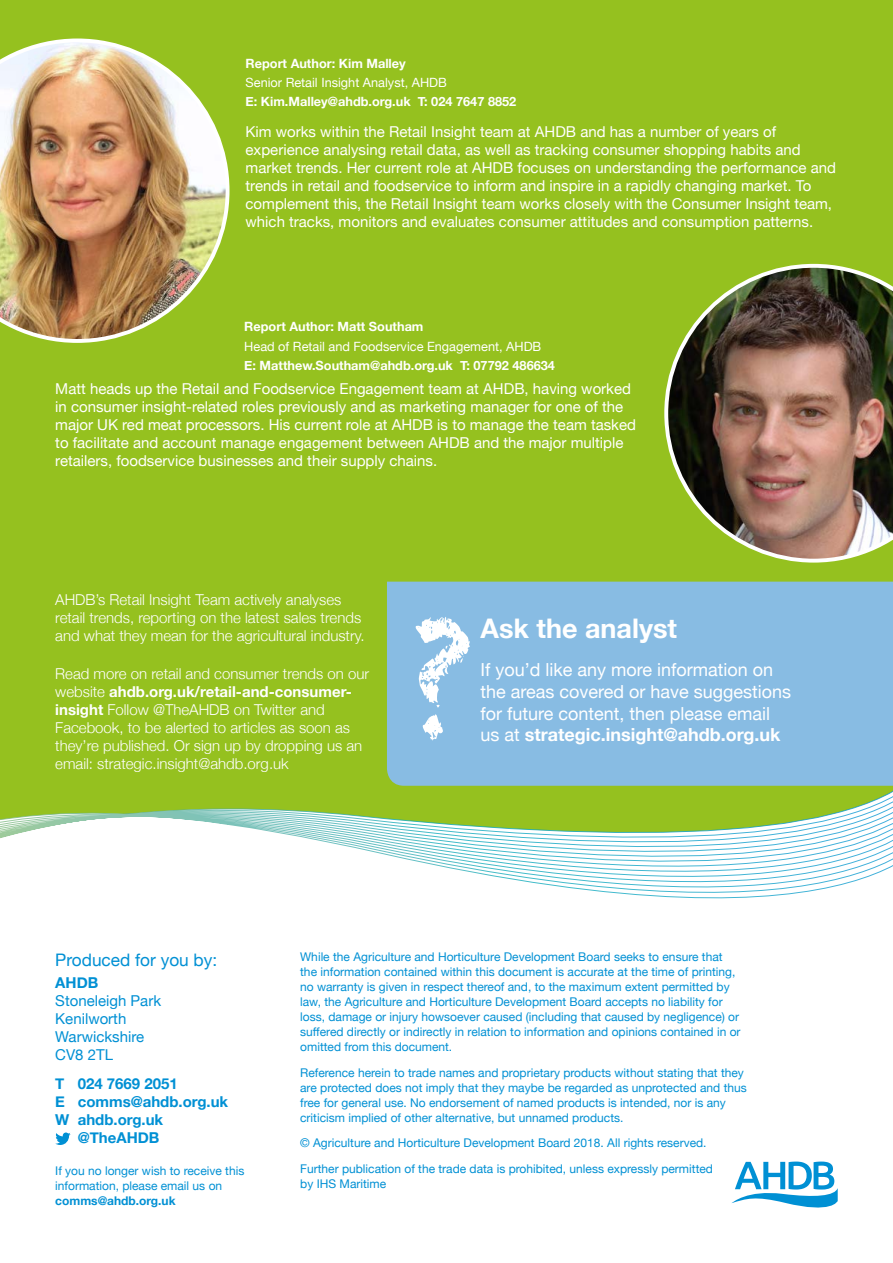
<style>
.page{position:relative;width:893px;height:1263px;background:#fff}
.page>*{position:absolute;margin:0;border:0;box-sizing:border-box;transform-origin:0 0}
.t1{font:135.3px "Chalkduster";color:#fff}
.CI__MAIN_TEXT_LIGHT{font:700 27px "Helvetica Neue";color:#fff}
.CI__MAIN_TEXT_LIGHT-2{font:18px/21.6px "Helvetica Neue";color:#fff}
.CI__MAIN_TEXT_LIGHT-3{font:700 18px "Helvetica Neue";color:#fff}
.t2{font:17.25px "Helvetica Neue";color:#0090d4}
.CI__MAIN_TEXT_LIGHT-4{font:15px/18px "Helvetica Neue";color:#fff}
.CI__MAIN_TEXT_LIGHT-5{font:300 15px/18px "Helvetica Neue";color:#fff}
.t3{font:700 15px "Helvetica Neue";color:#0090d4}
.t4{font:15px/18px "Helvetica Neue";color:#0090d4}
.CI__FIGURE_REFERENCE{font:700 12.75px "Helvetica Neue";color:#fff}
.CI__FIGURE_REFERENCE-2{font:12.75px "Helvetica Neue";color:#fff}
.t5{font:12px/15px "Helvetica Neue";color:#0090d4}
.s1{font-weight:700}
.s2{font-weight:400}
</style>
<div class="page">
<div style="left:0;top:0;width:893px;height:743px;background:#95c11f"></div>
<img style="left:662px;top:262px;width:231px;height:302px">
<svg style="left:0;top:743px;width:893px;height:156px"></svg>
<img style="left:0;top:37px;width:231px;height:308px">
<svg style="left:55px;top:1132px;width:16px;height:13px"></svg>
<svg style="left:732px;top:1161px;width:106px;height:47px"></svg>
<div style="left:387px;top:582px;width:506px;height:204px;background:#88bce3"></div>
<p class="CI__FIGURE_REFERENCE" style="left:246px;top:53px;width:162px">Report Author: Kim Malley</p>
<p class="CI__FIGURE_REFERENCE-2" style="left:246px;top:73px;width:203px">Senior Retail Insight Analyst, AHDB</p>
<p class="CI__FIGURE_REFERENCE" style="left:246px;top:92px;width:272px">E: Kim.Malley@ahdb.org.uk T: 024 7647 8852</p>
<p class="CI__MAIN_TEXT_LIGHT-4" style="left:246px;top:123px;width:592px">Kim works within the Retail Insight team at AHDB and has a number of years of experience analysing retail data, as well as tracking consumer shopping habits and market trends. Her current role at AHDB focuses on understanding the performance and trends in retail and foodservice to inform and inspire in a rapidly changing market. To complement this, the Retail Insight team works closely with the Consumer Insight team, which tracks, monitors and evaluates consumer attitudes and consumption patterns.</p>
<p class="CI__FIGURE_REFERENCE" style="left:244px;top:317px;width:181px">Report Author: Matt Southam</p>
<p class="CI__FIGURE_REFERENCE-2" style="left:244px;top:337px;width:299px">Head of Retail and Foodservice Engagement, AHDB</p>
<p class="CI__FIGURE_REFERENCE" style="left:244px;top:355px;width:312px">E: Matthew.Southam@ahdb.org.uk T: 07792 486634</p>
<p class="CI__MAIN_TEXT_LIGHT-4" style="left:55px;top:381px;width:582px">Matt heads up the Retail and Foodservice Engagement team at AHDB, having worked in consumer insight-related roles previously and as marketing manager for one of the major UK red meat processors. His current role at AHDB is to manage the team tasked to facilitate and account manage engagement between AHDB and the major multiple retailers, foodservice businesses and their supply chains.</p>
<p class="CI__MAIN_TEXT_LIGHT-5" style="left:55px;top:590px;width:311px">AHDB’s Retail Insight Team actively analyses retail trends, reporting on the latest sales trends and what they mean for the agricultural industry.</p>
<p class="CI__MAIN_TEXT_LIGHT-5" style="left:55px;top:664px;width:316px">Read more on retail and consumer trends on our website <span class="s1">ahdb.org.uk/retail-and-consumer&shy;insight</span> Follow @TheAHDB on Twitter and Facebook, to be alerted to articles as soon as they’re published. Or sign up by dropping us an email: strategic.insight@ahdb.org.uk</p>
<p class="t1" style="left:407px;top:597px;width:68px">?</p>
<p class="CI__MAIN_TEXT_LIGHT" style="left:480px;top:607px;width:198px">Ask the analyst</p>
<p class="CI__MAIN_TEXT_LIGHT-2" style="left:480px;top:660px;width:312px">If you’d like any more information on the areas covered or have suggestions for future content, then please email</p>
<p class="CI__MAIN_TEXT_LIGHT-3" style="left:480px;top:721px;width:301px"><span class="s2">us at</span> strategic.insight@ahdb.org.uk</p>
<p class="t2" style="left:55px;top:947px;width:163px">Produced for you by:</p>
<p class="t4" style="left:55px;top:975px;width:107px"><span class="s1">AHDB<br></span>Stoneleigh Park<br>Kenilworth<br>Warwickshire<br>CV8 2TL</p>
<p class="t3" style="left:55px;top:1072px;width:124px">T 024 7669 2051</p>
<p class="t3" style="left:55px;top:1090px;width:174px">E comms@ahdb.org.uk</p>
<p class="t3" style="left:55px;top:1108px;width:109px">W ahdb.org.uk</p>
<p class="t3" style="left:78px;top:1126px;width:83px">@TheAHDB</p>
<p class="t5" style="left:55px;top:1164px;width:191px">If you no longer wish to receive this information, please email us on <span class="s1">comms@ahdb.org.uk</span></p>
<p class="t5" style="left:300px;top:950px;width:442px">While the Agriculture and Horticulture Development Board seeks to ensure that the information contained within this document is accurate at the time of printing, no warranty is given in respect thereof and, to the maximum extent permitted by law, the Agriculture and Horticulture Development Board accepts no liability for loss, damage or injury howsoever caused (including that caused by negligence) or suffered directly or indirectly in relation to information and opinions contained in or omitted from this document.</p>
<p class="t5" style="left:300px;top:1065px;width:448px">Reference herein to trade names and proprietary products without stating that they are protected does not imply that they maybe be regarded as unprotected and thus free for general use. No endorsement of named products is intended, nor is any criticism implied of other alternative, but unnamed products.</p>
<p class="t5" style="left:300px;top:1136px;width:408px">© Agriculture and Horticulture Development Board 2018. All rights reserved.</p>
<p class="t5" style="left:300px;top:1162px;width:414px">Further publication of the trade data is prohibited, unless expressly permitted by IHS Maritime</p>
</div>
